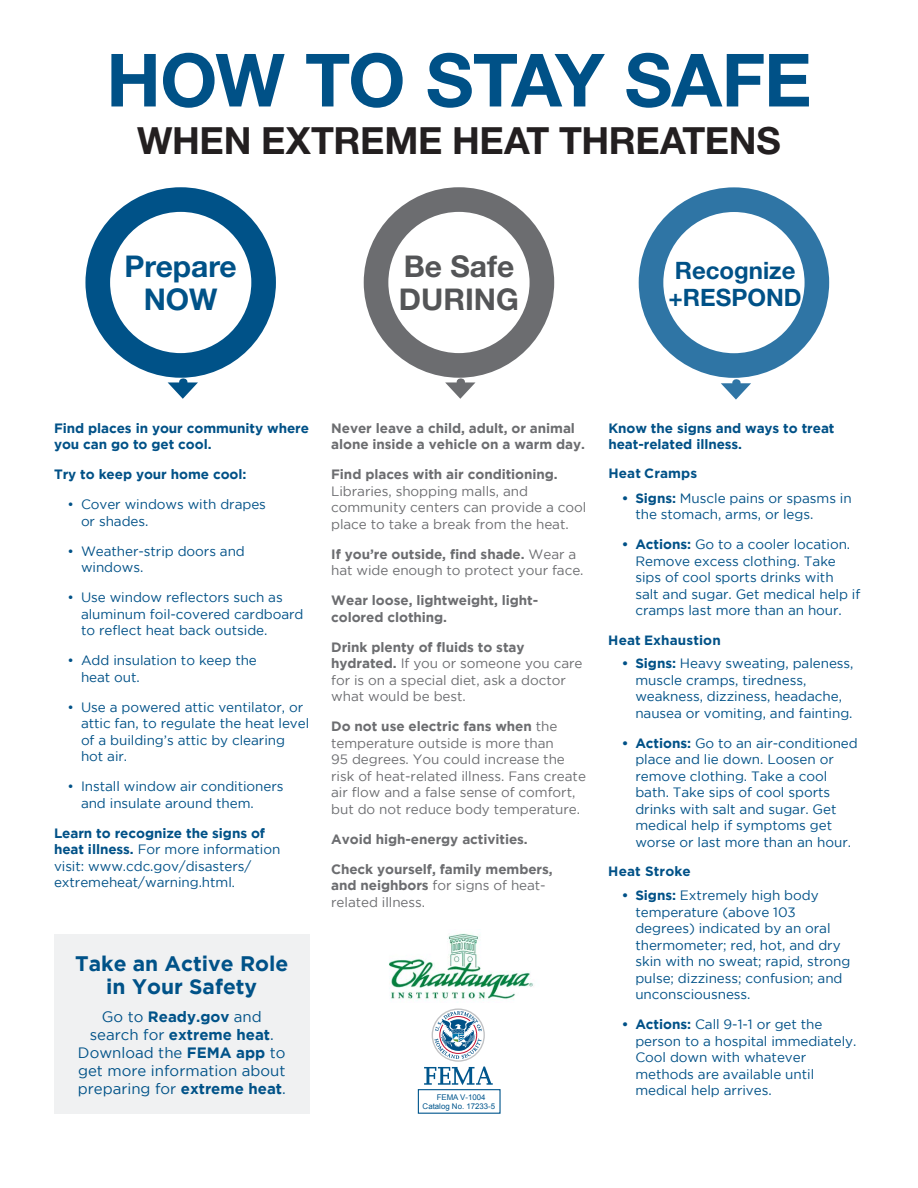
<style>
.page{position:relative;width:918px;height:1188px;background:#fff}
.page>*{position:absolute;margin:0;border:0;box-sizing:border-box;transform-origin:0 0}
.t1{font:700 73.5px "Helvetica Neue LT Std";letter-spacing:-.015em;color:#005187}
.t2{font:700 37.5px "Helvetica Neue LT Std";letter-spacing:-.01em;color:#231f20}
.t3{font:700 30px/33px "Helvetica Neue LT Std";color:#545557}
.t4{font:700 30px/33px "Helvetica Neue LT Std";color:#005288;text-align:center}
.t5{font:700 24px/27px "Helvetica Neue LT Std";color:#005187}
.t6{font:700 21px/22.5px "Gotham";color:#005288;text-align:center}
.t7{font:15px/18px "Gotham";color:#005288;text-align:center}
.BT_Blue{font:13.5px/16.5px "Gotham";letter-spacing:-.005em;color:#005187}
.BT_Gray{font:13.5px/16.5px "Gotham";letter-spacing:-.005em;color:#6c6d70}
.BT_Gray-2{font:700 13.5px/16.5px "Gotham";letter-spacing:-.005em;color:#6c6d70}
.BT_Blue-2{font:700 13.5px/16.5px "Gotham";letter-spacing:-.005em;color:#005187}
.BT_Blue-3{font:700 13.5px "Gotham";letter-spacing:.01em;color:#005187}
.t8{font:7.8px/9.4px "Arial";color:#00568d;text-align:center}
.s1{font-weight:700}
.s2{font-family:"Minion Pro"}
.s3{font-weight:400}
</style>
<div class="page">
<div style="left:54px;top:934px;width:256px;height:180px;background:#f0f1f2"></div>
<div style="left:85px;top:187px;width:191px;height:191px;background:#005288;border-radius:50%"></div>
<div style="left:110px;top:212px;width:141px;height:141px;background:#fff;border-radius:50%"></div>
<svg style="left:168px;top:378px;width:30px;height:21px"></svg>
<div style="left:364px;top:187px;width:190px;height:191px;background:#6c6d70;border-radius:50%"></div>
<div style="left:388px;top:212px;width:142px;height:141px;background:#fff;border-radius:50%"></div>
<svg style="left:445px;top:378px;width:30px;height:21px"></svg>
<div style="left:417px;top:1089px;width:83px;height:24px;border:1px solid #fff"></div>
<svg style="left:432px;top:1009px;width:52px;height:52px"></svg>
<div style="left:432px;top:1008px;width:53px;height:54px;border:1px solid #c1c2c4;border-radius:50%"></div>
<svg style="left:435px;top:1011px;width:47px;height:48px"></svg>
<div style="left:418px;top:1090px;width:82px;height:23px;background:#fff"></div>
<div style="left:418px;top:1089px;width:83px;height:25px;border:1px solid #00568d"></div>
<svg style="left:424px;top:1066px;width:69px;height:19px"></svg>
<svg style="left:721px;top:379px;width:30px;height:21px"></svg>
<div style="left:639px;top:187px;width:190px;height:191px;background:#2f75a5;border-radius:50%"></div>
<div style="left:663px;top:212px;width:142px;height:141px;background:#fff;border-radius:50%"></div>
<img style="left:389px;top:933px;width:145px;height:70px">
<p class="t1" style="left:106px;top:35px;width:707px">HOW TO STAY SAFE</p>
<p class="t2" style="left:137px;top:118px;width:645px">WHEN EXTREME HEAT THREATENS</p>
<p class="t4" style="left:125px;top:249px;width:114px">Prepare<br>NOW</p>
<p class="t3" style="left:399px;top:249px;width:121px">Be Safe<br>DURING</p>
<p class="t5" style="left:669px;top:256px;width:135px">Recognize +RESPOND</p>
<p class="BT_Blue-2" style="left:54px;top:419px;width:257px">Find places in your community where you can go to get cool.</p>
<p class="BT_Blue-2" style="left:54px;top:466px;width:194px">Try to keep your home cool:</p>
<p class="BT_Blue" style="left:81px;top:496px;width:186px;text-indent:-14px">• Cover windows with drapes or shades.</p>
<p class="BT_Blue" style="left:81px;top:543px;width:165px;text-indent:-14px">• Weather-strip doors and windows.</p>
<p class="BT_Blue" style="left:81px;top:589px;width:224px;text-indent:-14px">• Use window reflectors such as aluminum foil-covered cardboard to reflect heat back outside.</p>
<p class="BT_Blue" style="left:81px;top:652px;width:177px;text-indent:-14px">• Add insulation to keep the heat out.</p>
<p class="BT_Blue" style="left:81px;top:699px;width:230px;text-indent:-14px">• Use a powered attic ventilator, or attic fan, to regulate the heat level of a building’s attic by clearing hot air.</p>
<p class="BT_Blue" style="left:81px;top:778px;width:204px;text-indent:-14px">• Install window air conditioners and insulate around them.</p>
<p class="BT_Blue" style="left:54px;top:825px;width:228px"><span class="s1">Learn to recognize the signs of heat illness.</span> For more information visit: www.cdc.gov/disasters/ extremeheat/warning.html<span class="s2">.</span></p>
<p class="t6" style="left:75px;top:952px;width:215px">Take an Active Role in Your Safety</p>
<p class="t7" style="left:78px;top:1007px;width:209px">Go to <span class="s1">Ready.gov</span> and search for <span class="s1">extreme heat</span>.<br>Download the <span class="s1">FEMA app</span> to get more information about preparing for <span class="s1">extreme heat</span>.</p>
<p class="BT_Gray-2" style="left:331px;top:419px;width:255px">Never leave a child, adult, or animal alone inside a vehicle on a warm day.</p>
<p class="BT_Gray" style="left:331px;top:466px;width:257px"><span class="s1">Find places with air conditioning.<br></span>Libraries, shopping malls, and community centers can provide a cool place to take a break from the heat.</p>
<p class="BT_Gray" style="left:331px;top:546px;width:254px"><span class="s1">If you’re outside, find shade.</span> Wear a hat wide enough to protect your face.</p>
<p class="BT_Gray-2" style="left:331px;top:592px;width:209px">Wear loose, lightweight, light&shy;colored clothing.</p>
<p class="BT_Gray" style="left:331px;top:639px;width:253px"><span class="s1">Drink plenty of fluids to stay hydrated.</span> If you or someone you care for is on a special diet, ask a doctor what would be best.</p>
<p class="BT_Gray" style="left:331px;top:718px;width:256px"><span class="s1">Do not use electric fans when</span> the temperature outside is more than<br>95 degrees. You could increase the risk of heat-related illness. Fans create air flow and a false sense of comfort, but do not reduce body temperature.</p>
<p class="BT_Gray-2" style="left:331px;top:830px;width:198px">Avoid high-energy activities.</p>
<p class="BT_Gray-2" style="left:331px;top:860px;width:223px">Check yourself, family members, and neighbors <span class="s3">for signs of heat&shy;related illness.</span></p>
<p class="t8" style="left:423px;top:1092px;width:74px">FEMA V-1004<br>Catalog No. 17233-5</p>
<p class="BT_Blue-2" style="left:608px;top:419px;width:228px">Know the signs and ways to treat heat-related illness.</p>
<p class="BT_Blue-3" style="left:608px;top:465px;width:90px">Heat Cramps</p>
<p class="BT_Blue" style="left:635px;top:489px;width:218px;text-indent:-14px"><span class="s1">• Signs:</span> Muscle pains or spasms in the stomach, arms, or legs.</p>
<p class="BT_Blue" style="left:635px;top:536px;width:227px;text-indent:-14px"><span class="s1">• Actions:</span> Go to a cooler location.<br>Remove excess clothing. Take sips of cool sports drinks with<br>salt and sugar. Get medical help if cramps last more than an hour.</p>
<p class="BT_Blue-3" style="left:608px;top:631px;width:114px">Heat Exhaustion</p>
<p class="BT_Blue" style="left:635px;top:655px;width:220px;text-indent:-14px"><span class="s1">• Signs:</span> Heavy sweating, paleness, muscle cramps, tiredness, weakness, dizziness, headache, nausea or vomiting, and fainting.</p>
<p class="BT_Blue" style="left:635px;top:735px;width:224px;text-indent:-14px"><span class="s1">• Actions:</span> Go to an air-conditioned place and lie down. Loosen or remove clothing. Take a cool bath. Take sips of cool sports drinks with salt and sugar. Get medical help if symptoms get worse or last more than an hour.</p>
<p class="BT_Blue-3" style="left:608px;top:863px;width:84px">Heat Stroke</p>
<p class="BT_Blue" style="left:635px;top:887px;width:217px;text-indent:-14px"><span class="s1">• Signs:</span> Extremely high body temperature (above 103 degrees) indicated by an oral thermometer; red, hot, and dry skin with no sweat; rapid, strong pulse; dizziness; confusion; and unconsciousness.</p>
<p class="BT_Blue" style="left:635px;top:1016px;width:223px;text-indent:-14px"><span class="s1">• Actions:</span> Call 9-1-1 or get the person to a hospital immediately.<br>Cool down with whatever methods are available until medical help arrives.</p>
</div>
